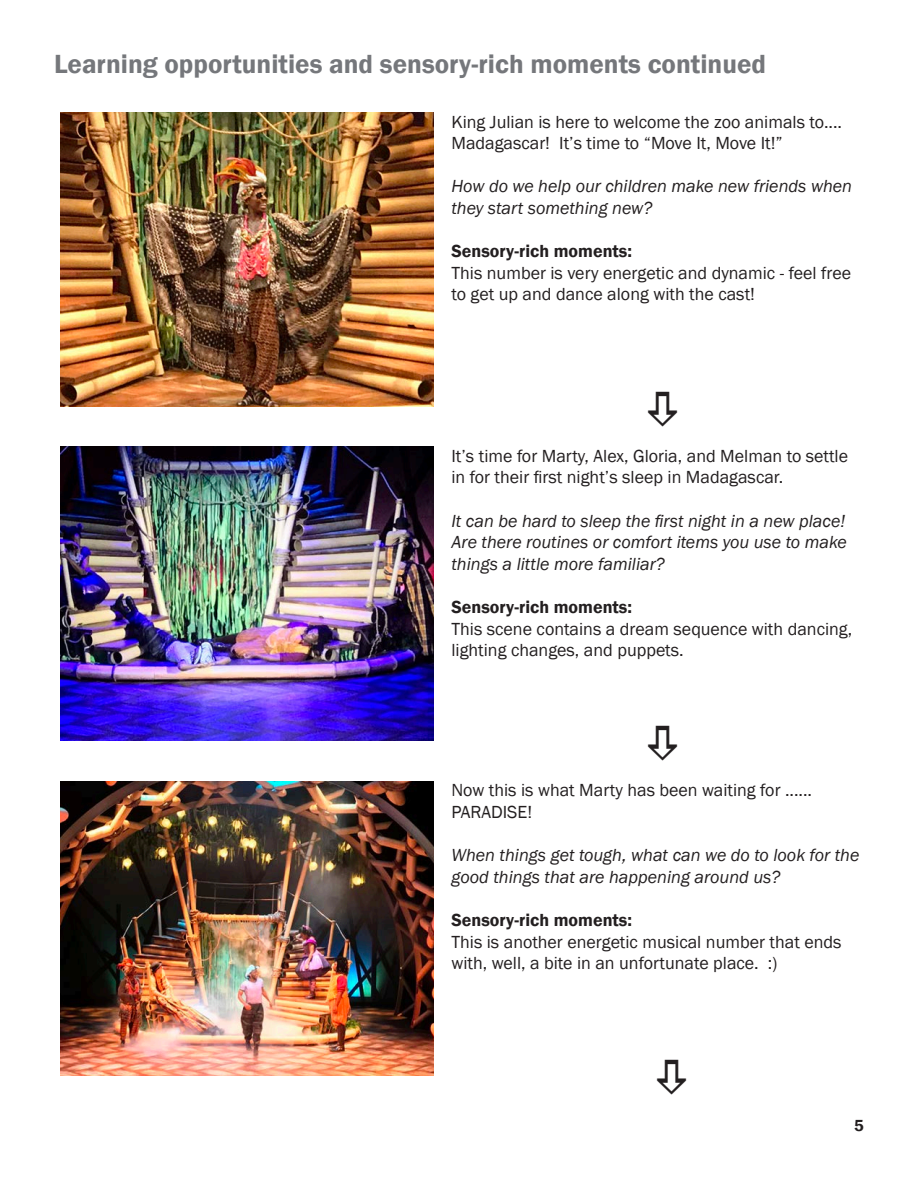
<style>
.page{position:relative;width:918px;height:1188px;background:#fff}
.page>*{position:absolute;margin:0;border:0;box-sizing:border-box;transform-origin:0 0}
.t1{font:600 27px "Franklin Gothic";color:#75777b}
.t2{font:18px/21.6px "Franklin Gothic";color:#231f20}
.t3{font:italic 18px/21.6px "Franklin Gothic";color:#231f20}
.t4{font:600 18px "Franklin Gothic";color:#231f20}
.t5{font:600 16.5px "Franklin Gothic";color:#231f20}
</style>
<div class="page">
<img style="left:60px;top:113px;width:374px;height:293px">
<img style="left:60px;top:446px;width:374px;height:294px">
<img style="left:60px;top:782px;width:374px;height:293px">
<p class="t1" style="left:54px;top:47px;width:714px">Learning opportunities and sensory-rich moments continued</p>
<p class="t2" style="left:451px;top:111px;width:392px">King Julian is here to welcome the zoo animals to....<br>Madagascar! It’s time to “Move It, Move It!”</p>
<p class="t3" style="left:451px;top:176px;width:402px">How do we help our children make new friends when they start something new?</p>
<p class="t4" style="left:451px;top:240px;width:182px">Sensory-rich moments:</p>
<p class="t2" style="left:451px;top:262px;width:401px">This number is very energetic and dynamic - feel free to get up and dance along with the cast!</p>
<p class="t2" style="left:451px;top:445px;width:398px">It’s time for Marty, Alex, Gloria, and Melman to settle in for their first night’s sleep in Madagascar.</p>
<p class="t3" style="left:451px;top:510px;width:397px;text-align:justify">It can be hard to sleep the first night in a new place!<br>Are there routines or comfort items you use to make things a little more familiar?</p>
<p class="t4" style="left:451px;top:596px;width:182px">Sensory-rich moments:</p>
<p class="t2" style="left:451px;top:618px;width:402px">This scene contains a dream sequence with dancing, lighting changes, and puppets.</p>
<p class="t2" style="left:451px;top:780px;width:362px">Now this is what Marty has been waiting for ......<br>PARADISE!</p>
<p class="t3" style="left:451px;top:845px;width:410px">When things get tough, what can we do to look for the good things that are happening around us?</p>
<p class="t4" style="left:451px;top:909px;width:182px">Sensory-rich moments:</p>
<p class="t2" style="left:451px;top:931px;width:392px">This is another energetic musical number that ends with, well, a bite in an unfortunate place. :)</p>
<p class="t5" style="left:854px;top:1115px;width:11px">5</p>
</div>
